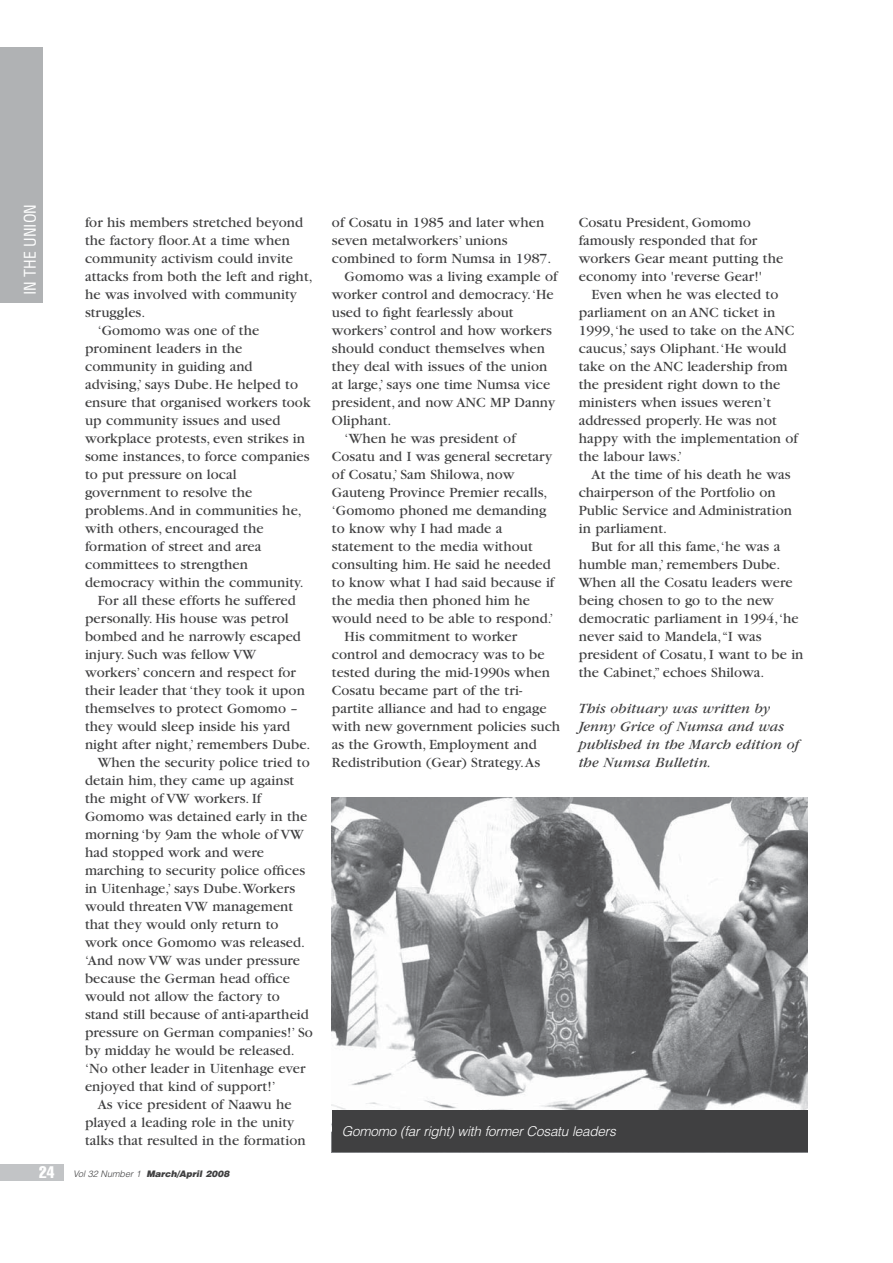
<style>
.page{position:relative;width:893px;height:1263px;background:#fff}
.page>*{position:absolute;margin:0;border:0;box-sizing:border-box;transform-origin:0 0}
.t1{font:condensed 15.75px "Helvetica";color:#fff}
.t2{font:14.7px/18px "Garamond";letter-spacing:.005em;color:#404041}
.t3{font:italic 14.7px/18px "Garamond";letter-spacing:.005em;color:#404041}
.t4{font:italic 300 13.5px "Helvetica";color:#fff}
.t5{font:italic 900 9px "Helvetica";color:#404041}
.s1{font-weight:400;font-style:normal;font-stretch:extra-condensed;font-size:16.5px;color:#fff}
.s2{font-weight:300}
</style>
<div class="page">
<div style="left:0;top:1165px;width:64px;height:16px;background:#c2c4c6"></div>
<div style="left:0;top:47px;width:43px;height:255px;background:#b0b2b4"></div>
<img style="left:332px;top:797px;width:476px;height:314px">
<div style="left:332px;top:1111px;width:476px;height:41px;background:#404041"></div>
<p class="t1" style="left:24px;top:295px;width:92px;rotate:-90deg">IN THE UNION</p>
<p class="t2" style="left:85px;top:215px;width:220px">for his members stretched beyond</p>
<p class="t2" style="left:85px;top:233px;width:206px">the factory floor. At a time when</p>
<p class="t2" style="left:85px;top:251px;width:209px">community activism could invite</p>
<p class="t2" style="left:85px;top:269px;width:229px">attacks from both the left and right,</p>
<p class="t2" style="left:85px;top:287px;width:213px">he was involved with community</p>
<p class="t2" style="left:85px;top:305px;width:62px">struggles.</p>
<p class="t2" style="left:98px;top:323px;width:163px">‘Gomomo was one of the</p>
<p class="t2" style="left:85px;top:341px;width:159px">prominent leaders in the</p>
<p class="t2" style="left:85px;top:359px;width:169px">community in guiding and</p>
<p class="t2" style="left:85px;top:377px;width:215px">advising,’ says Dube. He helped to</p>
<p class="t2" style="left:85px;top:395px;width:227px">ensure that organised workers took</p>
<p class="t2" style="left:85px;top:413px;width:197px">up community issues and used</p>
<p class="t2" style="left:85px;top:431px;width:222px">workplace protests, even strikes in</p>
<p class="t2" style="left:85px;top:449px;width:226px">some instances, to force companies</p>
<p class="t2" style="left:85px;top:467px;width:153px">to put pressure on local</p>
<p class="t2" style="left:85px;top:485px;width:169px">government to resolve the</p>
<p class="t2" style="left:85px;top:503px;width:218px">problems. And in communities he,</p>
<p class="t2" style="left:85px;top:521px;width:180px">with others, encouraged the</p>
<p class="t2" style="left:85px;top:539px;width:178px">formation of street and area</p>
<p class="t2" style="left:85px;top:556px;width:165px">committees to strengthen</p>
<p class="t2" style="left:85px;top:574px;width:220px">democracy within the community.</p>
<p class="t2" style="left:98px;top:592px;width:200px">For all these efforts he suffered</p>
<p class="t2" style="left:85px;top:610px;width:205px">personally. His house was petrol</p>
<p class="t2" style="left:85px;top:628px;width:217px">bombed and he narrowly escaped</p>
<p class="t2" style="left:85px;top:646px;width:173px">injury. Such was fellow VW</p>
<p class="t2" style="left:85px;top:664px;width:212px">workers’ concern and respect for</p>
<p class="t2" style="left:85px;top:682px;width:221px">their leader that ‘they took it upon</p>
<p class="t2" style="left:85px;top:700px;width:214px">themselves to protect Gomomo –</p>
<p class="t2" style="left:85px;top:718px;width:206px">they would sleep inside his yard</p>
<p class="t2" style="left:85px;top:736px;width:227px">night after night,’ remembers Dube.</p>
<p class="t2" style="left:98px;top:754px;width:213px">When the security police tried to</p>
<p class="t2" style="left:85px;top:772px;width:211px">detain him, they came up against</p>
<p class="t2" style="left:85px;top:790px;width:178px">the might of VW workers. If</p>
<p class="t2" style="left:85px;top:808px;width:224px">Gomomo was detained early in the</p>
<p class="t2" style="left:85px;top:826px;width:220px">morning ‘by 9am the whole of VW</p>
<p class="t2" style="left:85px;top:844px;width:181px">had stopped work and were</p>
<p class="t2" style="left:85px;top:862px;width:222px">marching to security police offices</p>
<p class="t2" style="left:85px;top:880px;width:212px">in Uitenhage,’ says Dube. Workers</p>
<p class="t2" style="left:85px;top:898px;width:210px">would threaten VW management</p>
<p class="t2" style="left:85px;top:916px;width:195px">that they would only return to</p>
<p class="t2" style="left:85px;top:934px;width:222px">work once Gomomo was released.</p>
<p class="t2" style="left:85px;top:952px;width:217px">‘And now VW was under pressure</p>
<p class="t2" style="left:85px;top:970px;width:207px">because the German head office</p>
<p class="t2" style="left:85px;top:988px;width:196px">would not allow the factory to</p>
<p class="t2" style="left:85px;top:1006px;width:225px">stand still because of anti-apartheid</p>
<p class="t2" style="left:85px;top:1024px;width:229px">pressure on German companies!’ So</p>
<p class="t2" style="left:85px;top:1042px;width:211px">by midday he would be released.</p>
<p class="t2" style="left:85px;top:1060px;width:222px">‘No other leader in Uitenhage ever</p>
<p class="t2" style="left:85px;top:1078px;width:192px">enjoyed that kind of support!’</p>
<p class="t2" style="left:98px;top:1096px;width:195px">As vice president of Naawu he</p>
<p class="t2" style="left:85px;top:1114px;width:211px">played a leading role in the unity</p>
<p class="t2" style="left:85px;top:1132px;width:222px">talks that resulted in the formation</p>
<p class="t5" style="left:39px;top:1170px;width:193px"><span class="s1">2 4</span> <span class="s2">Vol 32 Number 1</span> March/April 2008</p>
<p class="t2" style="left:332px;top:215px;width:214px">of Cosatu in 1985 and later when</p>
<p class="t2" style="left:332px;top:233px;width:177px">seven metalworkers’ unions</p>
<p class="t2" style="left:332px;top:251px;width:221px">combined to form Numsa in 1987.</p>
<p class="t2" style="left:345px;top:269px;width:214px">Gomomo was a living example of</p>
<p class="t2" style="left:332px;top:287px;width:223px">worker control and democracy. ‘He</p>
<p class="t2" style="left:332px;top:305px;width:183px">used to fight fearlessly about</p>
<p class="t2" style="left:332px;top:323px;width:221px">workers’ control and how workers</p>
<p class="t2" style="left:332px;top:341px;width:215px">should conduct themselves when</p>
<p class="t2" style="left:332px;top:359px;width:217px">they deal with issues of the union</p>
<p class="t2" style="left:332px;top:377px;width:220px">at large,’ says one time Numsa vice</p>
<p class="t2" style="left:332px;top:395px;width:225px">president, and now ANC MP Danny</p>
<p class="t2" style="left:332px;top:413px;width:61px">Oliphant.</p>
<p class="t2" style="left:345px;top:431px;width:173px">‘When he was president of</p>
<p class="t2" style="left:332px;top:449px;width:222px">Cosatu and I was general secretary</p>
<p class="t2" style="left:332px;top:467px;width:184px">of Cosatu,’ Sam Shilowa, now</p>
<p class="t2" style="left:332px;top:485px;width:217px">Gauteng Province Premier recalls,</p>
<p class="t2" style="left:332px;top:503px;width:216px">‘Gomomo phoned me demanding</p>
<p class="t2" style="left:332px;top:521px;width:172px">to know why I had made a</p>
<p class="t2" style="left:332px;top:539px;width:202px">statement to the media without</p>
<p class="t2" style="left:332px;top:556px;width:220px">consulting him. He said he needed</p>
<p class="t2" style="left:332px;top:574px;width:224px">to know what I had said because if</p>
<p class="t2" style="left:332px;top:592px;width:200px">the media then phoned him he</p>
<p class="t2" style="left:332px;top:610px;width:223px">would need to be able to respond.’</p>
<p class="t2" style="left:345px;top:628px;width:174px">His commitment to worker</p>
<p class="t2" style="left:332px;top:646px;width:214px">control and democracy was to be</p>
<p class="t2" style="left:332px;top:664px;width:220px">tested during the mid-1990s when</p>
<p class="t2" style="left:332px;top:682px;width:192px">Cosatu became part of the tri-</p>
<p class="t2" style="left:332px;top:700px;width:216px">partite alliance and had to engage</p>
<p class="t2" style="left:332px;top:718px;width:230px">with new government policies such</p>
<p class="t2" style="left:332px;top:736px;width:206px">as the Growth, Employment and</p>
<p class="t2" style="left:332px;top:754px;width:210px">Redistribution (Gear) Strategy. As</p>
<p class="t2" style="left:579px;top:215px;width:206px">Cosatu President, Gomomo famously responded that for workers Gear meant putting the economy into 'reverse Gear!'</p>
<p class="t2" style="left:579px;top:287px;width:221px;text-indent:13px">Even when he was elected to parliament on an ANC ticket in<br>1999, ‘he used to take on the ANC caucus,’ says Oliphant. ‘He would take on the ANC leadership from the president right down to the ministers when issues weren’t addressed properly. He was not happy with the implementation of the labour laws.’</p>
<p class="t2" style="left:579px;top:467px;width:215px;text-indent:13px">At the time of his death he was chairperson of the Portfolio on<br>Public Service and Administration in parliament.</p>
<p class="t2" style="left:579px;top:539px;width:226px;text-indent:13px">But for all this fame, ‘he was a humble man,’ remembers Dube.<br>When all the Cosatu leaders were being chosen to go to the new democratic parliament in 1994, ‘he never said to Mandela,“I was president of Cosatu, I want to be in the Cabinet,” echoes Shilowa.</p>
<p class="t3" style="left:579px;top:701px;width:222px">This obituary was written by<br>Jenny Grice of Numsa and was published in the March edition of the Numsa Bulletin.</p>
<p class="t4" style="left:342px;top:1126px;width:278px">Gomomo (far right) with former Cosatu leaders</p>
</div>
